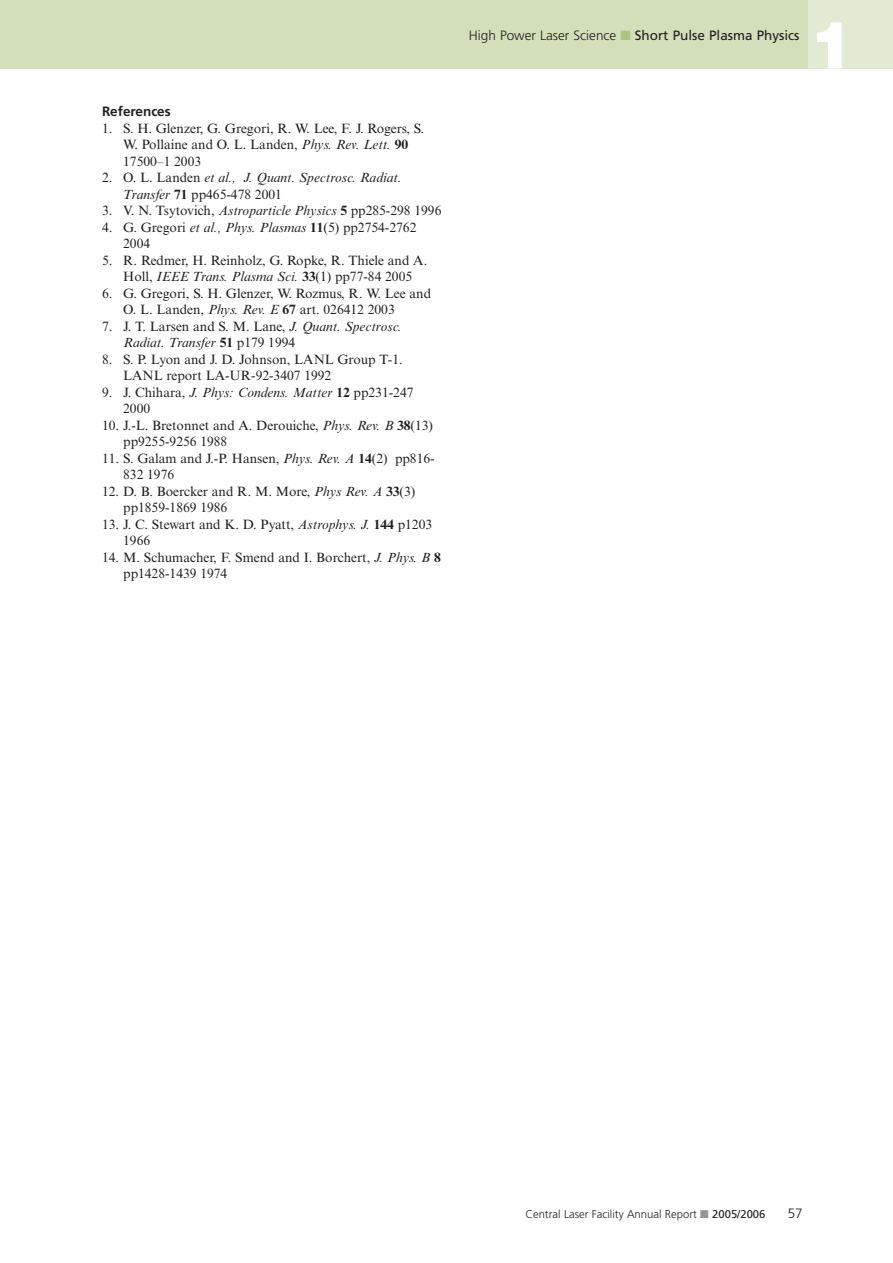
<style>
.page{position:relative;width:893px;height:1263px;background:#fff}
.page>*{position:absolute;margin:0;border:0;box-sizing:border-box;transform-origin:0 0}
.t1{font:900 66px "Helvetica Neue";color:#fff}
.t2{font:13.5px/16.5px "Times NRMT";color:#231f20}
.t3{font:italic 13.5px/16.5px "Times NRMT";color:#231f20}
.t4{font:13.5px "Frutiger";color:#231f20}
.t5{font:700 13.5px "Frutiger";color:#231f20}
.t6{font:300 13.5px "Frutiger";color:#231f20}
.t7{font:300 11.25px "Frutiger";color:#231f20}
.s1{font-style:italic}
.s2{font-weight:700}
.s3{font-style:normal}
.s4{font-weight:700;font-style:normal}
.s5{font-weight:300}
.s6{color:#adc383}
.s7{color:#939598}
.s8{font-weight:400}
</style>
<div class="page">
<div style="left:808px;top:0;width:85px;height:68px;background:#e3ead4"></div>
<div style="left:0;top:0;width:808px;height:68px;background:#d3debb"></div>
<p class="t5" style="left:102px;top:106px;width:70px">References</p>
<p class="t2" style="left:123px;top:121px;width:302px;text-indent:-21px">1. S. H. Glenzer, G. Gregori, R. W. Lee, F. J. Rogers, S.<br>W. Pollaine and O. L. Landen, <span class="s1">Phys. Rev. Lett.</span> <span class="s2">90<br></span>17500–1 2003</p>
<p class="t3" style="left:123px;top:171px;width:280px;text-indent:-21px"><span class="s3">2. O. L. Landen</span> et al., J. Quant. Spectrosc. Radiat.<br>Transfer <span class="s4">71</span> <span class="s3">pp465-478 2001</span></p>
<p class="t2" style="left:102px;top:204px;width:341px">3. V. N. Tsytovich, <span class="s1">Astroparticle Physics</span> <span class="s2">5</span> pp285-298 1996</p>
<p class="t2" style="left:123px;top:220px;width:295px;text-indent:-21px">4. G. Gregori <span class="s1">et al., Phys. Plasmas</span> <span class="s2">11</span>(5) pp2754-2762<br>2004</p>
<p class="t2" style="left:102px;top:253px;width:327px;text-align:center">5. R. Redmer, H. Reinholz, G. Ropke, R. Thiele and A.<br>Holl, <span class="s1">IEEE Trans. Plasma Sci.</span> <span class="s2">33</span>(1) pp77-84 2005</p>
<p class="t2" style="left:123px;top:286px;width:309px;text-indent:-21px">6. G. Gregori, S. H. Glenzer, W. Rozmus, R. W. Lee and<br>O. L. Landen, <span class="s1">Phys. Rev. E</span> <span class="s2">67</span> art. 026412 2003</p>
<p class="t3" style="left:123px;top:319px;width:280px;text-indent:-21px"><span class="s3">7. J. T. Larsen and S. M. Lane,</span> J. Quant. Spectrosc.<br>Radiat. Transfer <span class="s4">51</span> <span class="s3">p179 1994</span></p>
<p class="t2" style="left:123px;top:352px;width:281px;text-indent:-21px">8. S. P. Lyon and J. D. Johnson, LANL Group T-1.<br>LANL report LA-UR-92-3407 1992</p>
<p class="t2" style="left:123px;top:385px;width:292px;text-indent:-21px">9. J. Chihara, <span class="s1">J. Phys: Condens. Matter</span> <span class="s2">12</span> pp231-247<br>2000</p>
<p class="t2" style="left:123px;top:418px;width:311px;text-indent:-21px">10. J.-L. Bretonnet and A. Derouiche, <span class="s1">Phys. Rev. B</span> <span class="s2">38</span>(13) pp9255-9256 1988</p>
<p class="t2" style="left:123px;top:451px;width:313px;text-indent:-21px">11. S. Galam and J.-P. Hansen, <span class="s1">Phys. Rev. A</span> <span class="s2">14</span>(2) pp816-<br>832 1976</p>
<p class="t2" style="left:123px;top:484px;width:294px;text-indent:-21px">12. D. B. Boercker and R. M. More, <span class="s1">Phys Rev. A</span> <span class="s2">33</span>(3) pp1859-1869 1986</p>
<p class="t2" style="left:123px;top:517px;width:310px;text-indent:-21px">13. J. C. Stewart and K. D. Pyatt, <span class="s1">Astrophys. J.</span> <span class="s2">144</span> p1203<br>1966</p>
<p class="t2" style="left:123px;top:550px;width:319px;text-indent:-21px">14. M. Schumacher, F. Smend and I. Borchert, <span class="s1">J. Phys. B</span> <span class="s2">8 </span>pp1428-1439 1974</p>
<p class="t4" style="left:469px;top:30px;width:332px"><span class="s5">High Power Laser Science</span> <span class="s6">■</span> Short Pulse Plasma Physics</p>
<h1 class="t1" style="left:809px;top:21px;width:46px">1</h1>
<p class="t7" style="left:526px;top:1210px;width:241px">Central Laser Facility Annual Report <span class="s7">■</span> <span class="s8">2005/2006</span></p>
<p class="t6" style="left:788px;top:1208px;width:17px">57</p>
</div>
